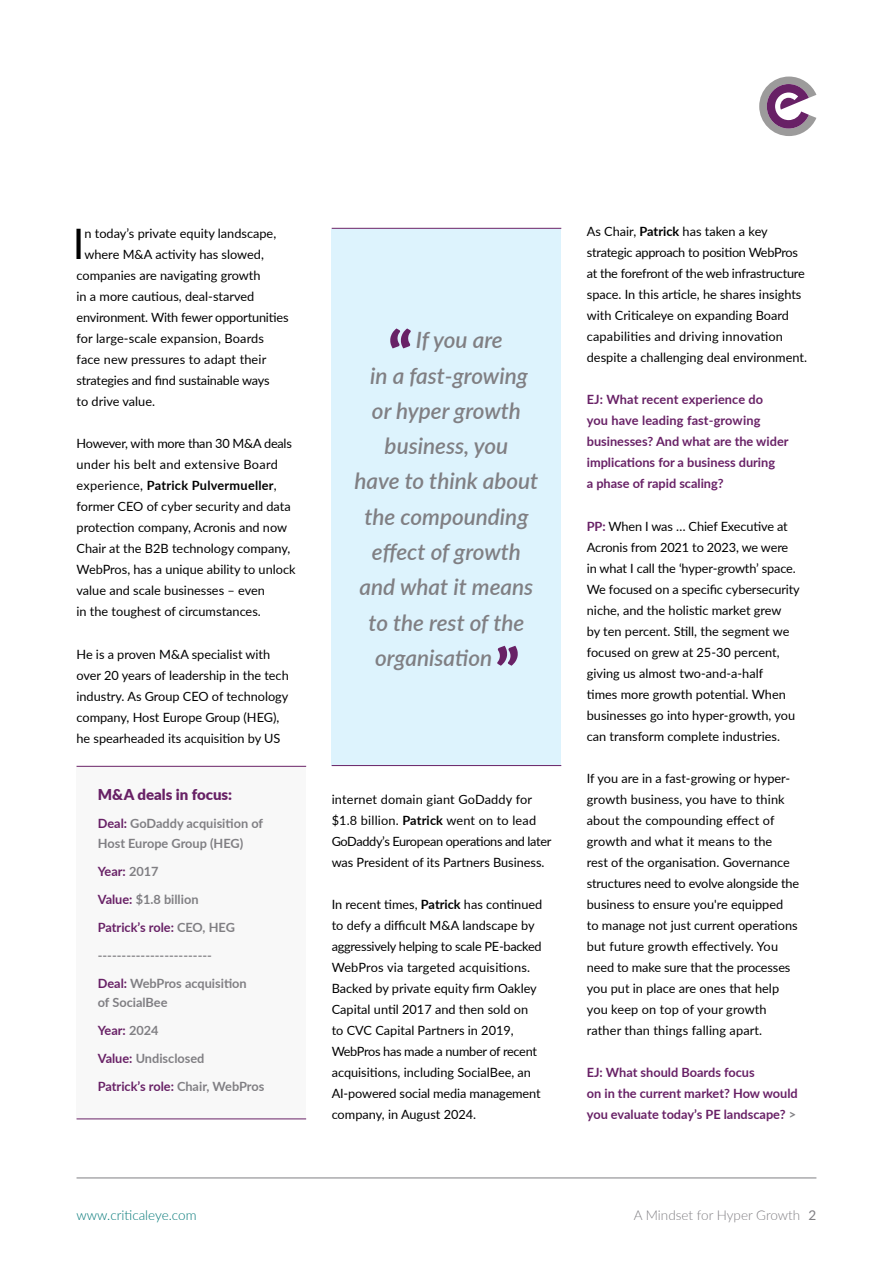
<style>
.page{position:relative;width:893px;height:1263px;background:#fff}
.page>*{position:absolute;margin:0;border:0;box-sizing:border-box;transform-origin:0 0}
.t1{font:42px "Lato";color:#000}
.t2{font:italic 600 22.5px "Lato";color:#807f83}
.t3{font:900 15px "Lato";color:#682166}
.t4{font:300 13.5px "Lato";color:#807f83}
.t5{font:300 13.5px "Lato";color:#077}
.t6{font:12.75px/21px "Lato";color:#000}
.t7{font:700 12.75px/21px "Lato";color:#682166}
.t8{font:700 12.75px/28px "Lato";color:#807f83}
.s1{font-weight:700}
.s2{color:#682166}
.s3{font-weight:700;color:#682166}
.s4{color:#807f83}
.s5{font-weight:400}
</style>
<div class="page">
<svg style="left:759px;top:77px;width:57px;height:59px"></svg>
<hr style="left:77px;top:1177px;width:739px;height:1px;background:#807f83">
<div style="left:332px;top:229px;width:229px;height:536px;background:#ddf3fd"></div>
<svg style="left:390px;top:328px;width:21px;height:20px"></svg>
<svg style="left:497px;top:646px;width:21px;height:20px"></svg>
<hr style="left:332px;top:228px;width:229px;height:1px;background:#682166">
<hr style="left:332px;top:765px;width:229px;height:1px;background:#682166">
<div style="left:77px;top:767px;width:229px;height:351px;background:#f8f8f8"></div>
<hr style="left:77px;top:766px;width:229px;height:1px;background:#682166">
<hr style="left:77px;top:1118px;width:229px;height:1px;background:#682166">
<h1 class="t1" style="left:73px;top:214px;width:13px">I</h1>
<p class="t6" style="left:84px;top:222px;width:193px">n today’s private equity landscape,</p>
<p class="t6" style="left:84px;top:243px;width:181px">where M&amp;A activity has slowed,</p>
<p class="t6" style="left:77px;top:264px;width:186px">companies are navigating growth</p>
<p class="t6" style="left:77px;top:285px;width:179px">in a more cautious, deal-starved</p>
<p class="t6" style="left:77px;top:306px;width:213px">environment. With fewer opportunities</p>
<p class="t6" style="left:77px;top:327px;width:189px">for large-scale expansion, Boards</p>
<p class="t6" style="left:77px;top:348px;width:191px">face new pressures to adapt their</p>
<p class="t6" style="left:77px;top:369px;width:195px">strategies and find sustainable ways</p>
<p class="t6" style="left:77px;top:390px;width:80px">to drive value.</p>
<p class="t6" style="left:77px;top:433px;width:221px">However, with more than 30 M&amp;A deals under his belt and extensive Board experience, <span class="s1">Patrick Pulvermueller</span>, former CEO of cyber security and data protection company, Acronis and now Chair at the B2B technology company, WebPros, has a unique ability to unlock value and scale businesses – even<br>in the toughest of circumstances.</p>
<p class="t6" style="left:77px;top:643px;width:214px">He is a proven M&amp;A specialist with over 20 years of leadership in the tech industry. As Group CEO of technology company, Host Europe Group (HEG), he spearheaded its acquisition by US</p>
<p class="t3" style="left:98px;top:783px;width:136px">M&amp;A deals in focus:</p>
<p class="t8" style="left:98px;top:813px;width:167px;line-height:19.5px"><span class="s2">Deal:</span> GoDaddy acquisition of<br>Host Europe Group (HEG)</p>
<p class="t8" style="left:98px;top:856px;width:150px"><span class="s2">Year:</span> 2017<br><span class="s2">Value:</span> $1.8 billion<br><span class="s2">Patrick’s role:</span> CEO, HEG ------------------------<br><span class="s2">Deal:</span> WebPros acquisition</p>
<p class="t8" style="left:98px;top:988px;width:168px">of SocialBee<br><span class="s2">Year:</span> 2024<br><span class="s2">Value:</span> Undisclosed<br><span class="s2">Patrick’s role:</span> Chair, WebPros</p>
<h2 class="t2" style="left:416px;top:324px;width:88px">If you are</h2>
<h2 class="t2" style="left:370px;top:359px;width:159px">in a fast-growing</h2>
<h2 class="t2" style="left:372px;top:394px;width:151px">or hyper growth</h2>
<h2 class="t2" style="left:385px;top:430px;width:125px">business, you</h2>
<h2 class="t2" style="left:355px;top:465px;width:185px">have to think about</h2>
<h2 class="t2" style="left:364px;top:500px;width:165px">the compounding</h2>
<h2 class="t2" style="left:372px;top:535px;width:151px">effect of growth</h2>
<h2 class="t2" style="left:359px;top:571px;width:175px">and what it means</h2>
<h2 class="t2" style="left:369px;top:606px;width:157px">to the rest of the</h2>
<h2 class="t2" style="left:375px;top:641px;width:118px">organisation</h2>
<p class="t6" style="left:332px;top:788px;width:221px">internet domain giant GoDaddy for $1.8 billion. <span class="s1">Patrick</span> went on to lead GoDaddy’s European operations and later was President of its Partners Business.</p>
<p class="t6" style="left:332px;top:893px;width:212px">In recent times, <span class="s1">Patrick</span> has continued to defy a difficult M&amp;A landscape by aggressively helping to scale PE-backed WebPros via targeted acquisitions.<br>Backed by private equity firm Oakley Capital until 2017 and then sold on to CVC Capital Partners in 2019, WebPros has made a number of recent acquisitions, including SocialBee, an AI-powered social media management company, in August 2024.</p>
<p class="t6" style="left:587px;top:220px;width:222px">As Chair, <span class="s1">Patrick</span> has taken a key strategic approach to position WebPros at the forefront of the web infrastructure space. In this article, he shares insights with Criticaleye on expanding Board capabilities and driving innovation despite a challenging deal environment.</p>
<p class="t7" style="left:587px;top:389px;width:203px">EJ: What recent experience do<br>you have leading fast-growing businesses? And what are the wider implications for a business during<br>a phase of rapid scaling?</p>
<p class="t6" style="left:587px;top:515px;width:214px"><span class="s3">PP:</span> When I was … Chief Executive at Acronis from 2021 to 2023, we were in what I call the ‘hyper-growth’ space.<br>We focused on a specific cybersecurity niche, and the holistic market grew<br>by ten percent. Still, the segment we focused on grew at 25-30 percent, giving us almost two-and-a-half<br>times more growth potential. When businesses go into hyper-growth, you can transform complete industries.</p>
<p class="t6" style="left:587px;top:767px;width:214px">If you are in a fast-growing or hyper&shy;growth business, you have to think about the compounding effect of growth and what it means to the<br>rest of the organisation. Governance structures need to evolve alongside the business to ensure you're equipped<br>to manage not just current operations but future growth effectively. You need to make sure that the processes you put in place are ones that help you keep on top of your growth rather than things falling apart.</p>
<p class="t7" style="left:587px;top:1061px;width:212px">EJ: What should Boards focus<br>on in the current market? How would you evaluate today’s PE landscape? <span class="s4">&gt;</span></p>
<p class="t5" style="left:77px;top:1206px;width:122px">www.criticaleye.com</p>
<p class="t4" style="left:634px;top:1206px;width:184px">A Mindset for Hyper Growth <span class="s5">2</span></p>
</div>
